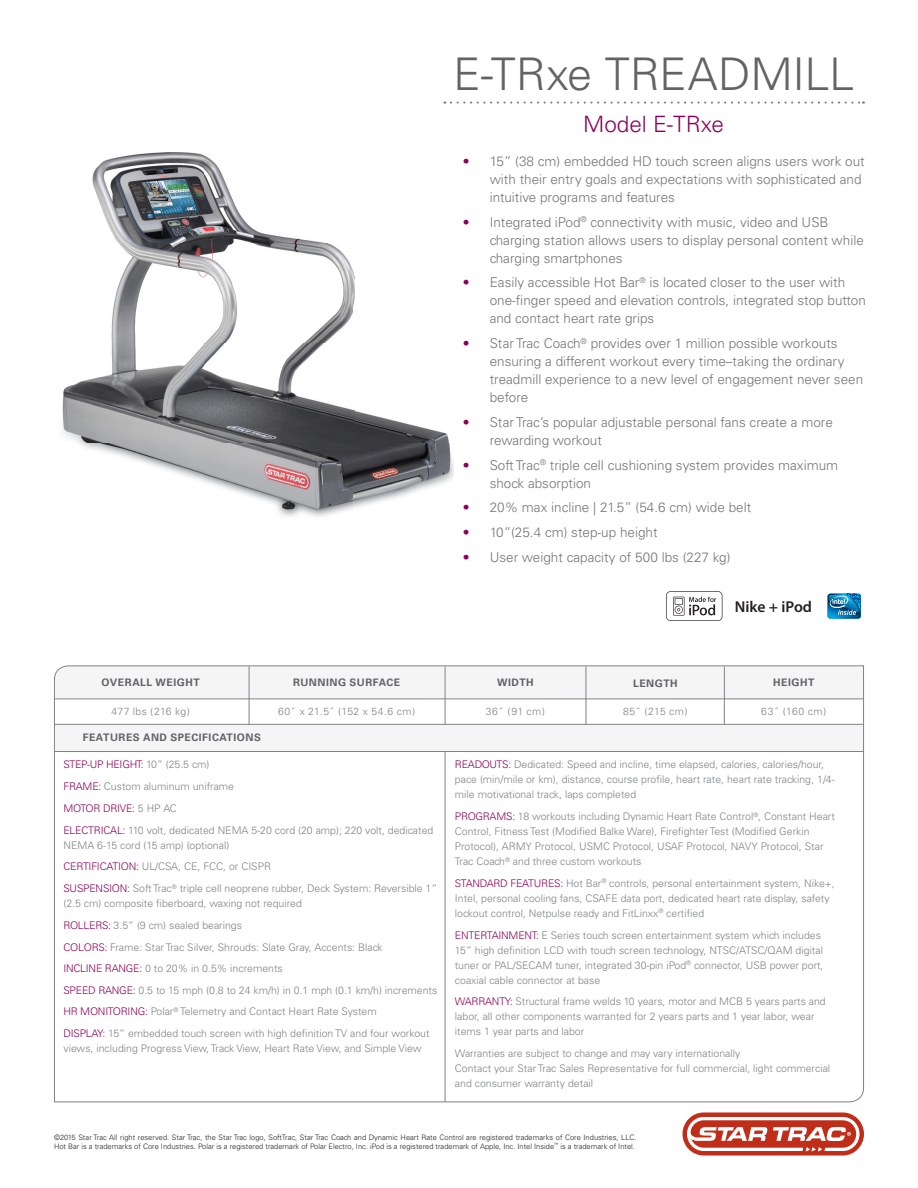
<style>
.page{position:relative;width:918px;height:1188px;background:#fff}
.page>*{position:absolute;margin:0;border:0;box-sizing:border-box;transform-origin:0 0}
.t1{font:300 45px "Univers";letter-spacing:-.005em;color:#636366}
.t2{font:300 22.5px "Univers";color:#8b0159}
.t3{font:600 15.75px "Myriad Pro";color:#231f20}
.t4{font:300 13.5px/18px "Univers";color:#767575}
.t5{font:300 10.5px/15px "Univers";color:#808285}
.t6{font:700 10.35px "Univers";letter-spacing:.05em;color:#636366}
.t7{font:300 10.35px "Univers";letter-spacing:.04em;color:#808285}
.t8{font:300 10.35px "Univers";letter-spacing:.02em;color:#808285}
.t9{font:300 7.5px/9px "Univers";color:#231f20}
.s1{color:#8b0159}
</style>
<div class="page">
<svg style="left:451px;top:101px;width:413px;height:3px"></svg>
<svg style="left:54px;top:665px;width:810px;height:438px"></svg>
<hr style="left:445px;top:752px;width:1px;height:350px;background:#808285">
<hr style="left:55px;top:698px;width:808px;height:1px;background:#808285">
<hr style="left:55px;top:751px;width:808px;height:1px;background:#808285">
<hr style="left:55px;top:724px;width:809px;height:1px;background:#808285">
<hr style="left:724px;top:667px;width:1px;height:58px;background:#808285">
<hr style="left:586px;top:667px;width:1px;height:58px;background:#808285">
<hr style="left:445px;top:667px;width:1px;height:58px;background:#808285">
<hr style="left:249px;top:666px;width:1px;height:59px;background:#808285">
<img style="left:62px;top:152px;width:391px;height:365px">
<svg style="left:827px;top:594px;width:35px;height:25px"></svg>
<svg style="left:682px;top:1112px;width:182px;height:44px"></svg>
<svg style="left:666px;top:591px;width:56px;height:30px"></svg>
<h1 class="t1" style="left:453px;top:47px;width:403px">E-TRxe TREADMILL</h1>
<h2 class="t2" style="left:583px;top:111px;width:142px">Model E-TRxe</h2>
<p class="t4" style="left:490px;top:152px;width:377px;text-indent:-27px"><span class="s1">•</span> 15” (38 cm) embedded HD touch screen aligns users work out with their entry goals and expectations with sophisticated and intuitive programs and features</p>
<p class="t4" style="left:490px;top:213px;width:376px;text-indent:-27px"><span class="s1">•</span> Integrated iPod<sup>®</sup> connectivity with music, video and USB charging station allows users to display personal content while charging smartphones</p>
<p class="t4" style="left:490px;top:274px;width:378px;text-indent:-27px"><span class="s1">•</span> Easily accessible Hot Bar<sup>®</sup> is located closer to the user with one-finger speed and elevation controls, integrated stop button and contact heart rate grips</p>
<p class="t4" style="left:490px;top:334px;width:375px;text-indent:-27px"><span class="s1">•</span> Star Trac Coach<sup>®</sup> provides over 1 million possible workouts ensuring a different workout every time–taking the ordinary treadmill experience to a new level of engagement never seen before</p>
<p class="t4" style="left:490px;top:413px;width:345px;text-indent:-27px"><span class="s1">•</span> Star Trac’s popular adjustable personal fans create a more rewarding workout</p>
<p class="t4" style="left:490px;top:456px;width:350px;text-indent:-27px"><span class="s1">•</span> Soft Trac<sup>®</sup> triple cell cushioning system provides maximum shock absorption</p>
<p class="t4" style="left:463px;top:499px;width:290px"><span class="s1">•</span> 20% max incline | 21.5” (54.6 cm) wide belt</p>
<p class="t4" style="left:463px;top:523px;width:196px"><span class="s1">•</span> 10”(25.4 cm) step-up height</p>
<p class="t4" style="left:463px;top:548px;width:269px"><span class="s1">•</span> User weight capacity of 500 lbs (227 kg)</p>
<h3 class="t3" style="left:735px;top:596px;width:79px">Nike + iPod</h3>
<p class="t6" style="left:102px;top:676px;width:100px">OVERALL WEIGHT</p>
<p class="t6" style="left:293px;top:676px;width:109px">RUNNING SURFACE</p>
<p class="t8" style="left:111px;top:705px;width:80px">477 lbs (216 kg)</p>
<p class="t7" style="left:278px;top:705px;width:139px">60˝ x 21.5˝ (152 x 54.6 cm)</p>
<p class="t7" style="left:486px;top:705px;width:61px">36˝ (91 cm)</p>
<p class="t6" style="left:497px;top:677px;width:38px">WIDTH</p>
<p class="t6" style="left:633px;top:677px;width:46px">LENGTH</p>
<p class="t6" style="left:773px;top:676px;width:43px">HEIGHT</p>
<p class="t7" style="left:623px;top:705px;width:66px">85˝ (215 cm)</p>
<p class="t7" style="left:761px;top:705px;width:66px">63˝ (160 cm)</p>
<p class="t6" style="left:83px;top:731px;width:180px">FEATURES AND SPECIFICATIONS</p>
<p class="t5" style="left:63px;top:754px;width:371px;line-height:21.8px"><span class="s1">STEP-UP HEIGHT:</span> 10” (25.5 cm)<br><span class="s1">FRAME:</span> Custom aluminum uniframe<br><span class="s1">MOTOR DRIVE:</span> 5 HP AC<br><span class="s1">ELECTRICAL:</span> 110 volt, dedicated NEMA 5-20 cord (20 amp); 220 volt, dedicated</p>
<p class="t5" style="left:63px;top:834px;width:375px;line-height:21.8px">NEMA 6-15 cord (15 amp) (optional)<br><span class="s1">CERTIFICATION:</span> UL/CSA, CE, FCC, or CISPR<br><span class="s1">SUSPENSION:</span> Soft Trac<sup>®</sup> triple cell neoprene rubber, Deck System: Reversible 1”</p>
<p class="t5" style="left:63px;top:893px;width:375px;line-height:21.6px">(2.5 cm) composite fiberboard, waxing not required<br><span class="s1">ROLLERS:</span> 3.5” (9 cm) sealed bearings<br><span class="s1">COLORS:</span> Frame: Star Trac Silver, Shrouds: Slate Gray, Accents: Black<br><span class="s1">INCLINE RANGE:</span> 0 to 20% in 0.5% increments<br><span class="s1">SPEED RANGE:</span> 0.5 to 15 mph (0.8 to 24 km/h) in 0.1 mph (0.1 km/h) increments <span class="s1">HR MONITORING:</span> Polar<sup>®</sup> Telemetry and Contact Heart Rate System<br><span class="s1">DISPLAY:</span> 15” embedded touch screen with high definition TV and four workout</p>
<p class="t5" style="left:63px;top:1041px;width:360px">views, including Progress View, Track View, Heart Rate View, and Simple View</p>
<p class="t5" style="left:455px;top:757px;width:381px"><span class="s1">READOUTS:</span> Dedicated: Speed and incline, time elapsed, calories, calories/hour, pace (min/mile or km), distance, course profile, heart rate, heart rate tracking, 1/4- mile motivational track, laps completed</p>
<p class="t5" style="left:455px;top:809px;width:381px"><span class="s1">PROGRAMS:</span> 18 workouts including Dynamic Heart Rate Control<sup>®</sup>, Constant Heart Control, Fitness Test (Modified Balke Ware), Firefighter Test (Modified Gerkin Protocol), ARMY Protocol, USMC Protocol, USAF Protocol, NAVY Protocol, Star Trac Coach<sup>®</sup> and three custom workouts</p>
<p class="t5" style="left:455px;top:876px;width:381px"><span class="s1">STANDARD FEATURES:</span> Hot Bar<sup>®</sup> controls, personal entertainment system, Nike+,<br>Intel, personal cooling fans, CSAFE data port, dedicated heart rate display, safety lockout control, Netpulse ready and FitLinxx<sup>®</sup> certified</p>
<p class="t5" style="left:455px;top:927px;width:370px"><span class="s1">ENTERTAINMENT:</span> E Series touch screen entertainment system which includes 15” high definition LCD with touch screen technology, NTSC/ATSC/QAM digital tuner or PAL/SECAM tuner, integrated 30-pin iPod<sup>®</sup> connector, USB power port, coaxial cable connector at base</p>
<p class="t5" style="left:455px;top:994px;width:372px"><span class="s1">WARRANTY:</span> Structural frame welds 10 years, motor and MCB 5 years parts and labor, all other components warranted for 2 years parts and 1 year labor, wear items 1 year parts and labor</p>
<p class="t5" style="left:455px;top:1046px;width:377px">Warranties are subject to change and may vary internationally<br>Contact your Star Trac Sales Representative for full commercial, light commercial and consumer warranty detail</p>
<p class="t9" style="left:54px;top:1133px;width:584px">©2015 Star Trac All right reserved. Star Trac, the Star Trac logo, SoftTrac, Star Trac Coach and Dynamic Heart Rate Control are registered trademarks of Core Industries, LLC.<br>Hot Bar is a trademarks of Core Industries. Polar is a registered trademark of Polar Electro, Inc. iPod is a registered trademark of Apple, Inc. Intel Inside<sup>™</sup> is a trademark of Intel.</p>
</div>
